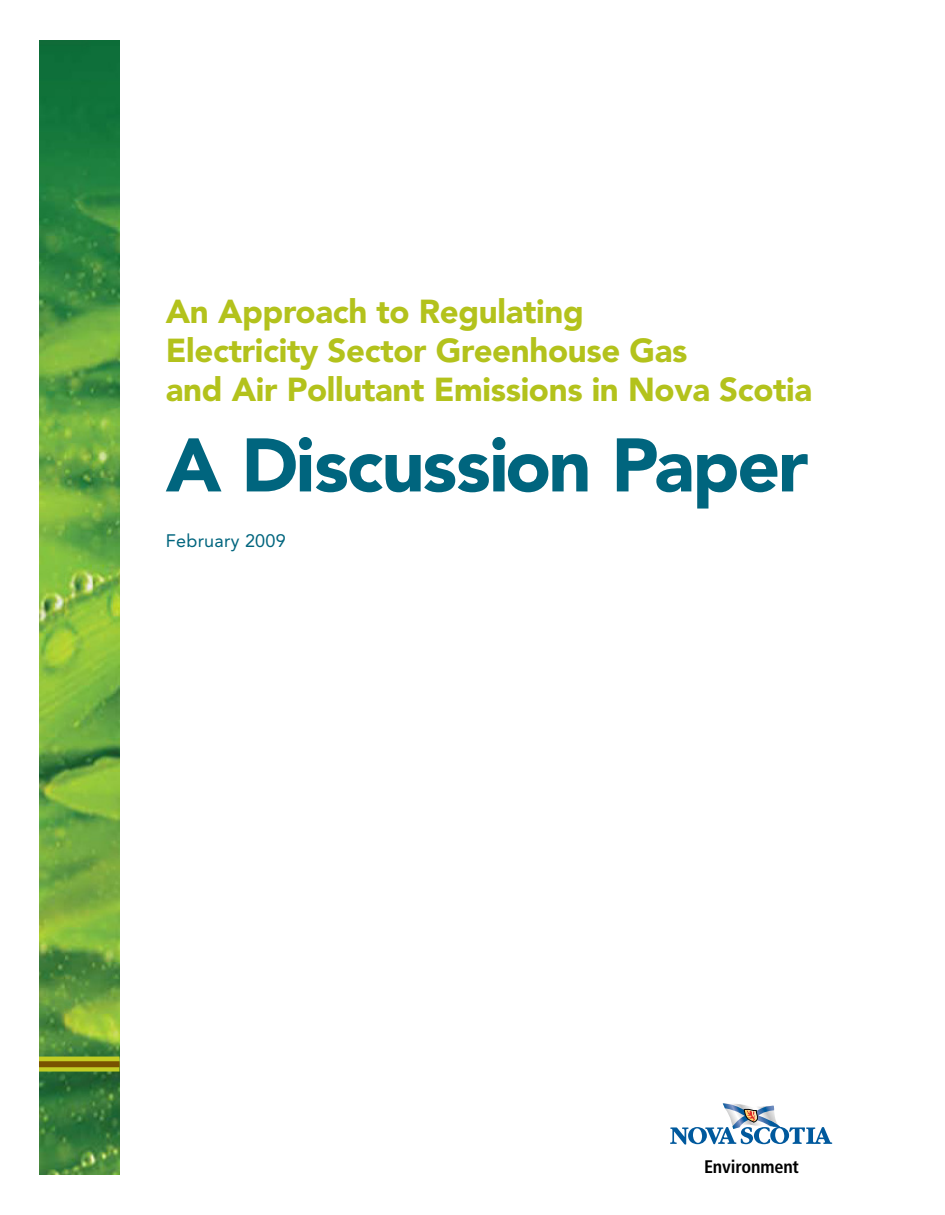
<style>
.page{position:relative;width:945px;height:1215px;background:#fff}
.page>*{position:absolute;margin:0;border:0;box-sizing:border-box;transform-origin:0 0}
.t1{font:900 75px "Avenir";letter-spacing:-.03em;color:#00657e}
.t2{font:900 33px/39px "Avenir";letter-spacing:-.01em;color:#b3c21c}
.t3{font:700 condensed 18.15px "Frutiger";letter-spacing:-.01em;color:#000}
.t4{font:18px "Avenir";letter-spacing:.015em;color:#00657e}
</style>
<div class="page">
<img style="left:39px;top:40px;width:81px;height:1134px">
<div style="left:39px;top:1057px;width:81px;height:15px;background:#c2cd23"></div>
<div style="left:39px;top:1061px;width:81px;height:6px;background:#785200"></div>
<svg style="left:670px;top:1103px;width:162px;height:42px"></svg>
<p class="t2" style="left:166px;top:292px;width:648px">An Approach to Regulating<br>Electricity Sector Greenhouse Gas<br>and Air Pollutant Emissions in Nova Scotia</p>
<h1 class="t1" style="left:166px;top:420px;width:644px">A Discussion Paper</h1>
<p class="t4" style="left:166px;top:531px;width:121px">February 2009</p>
<p class="t3" style="left:704px;top:1156px;width:96px">Environment</p>
</div>
